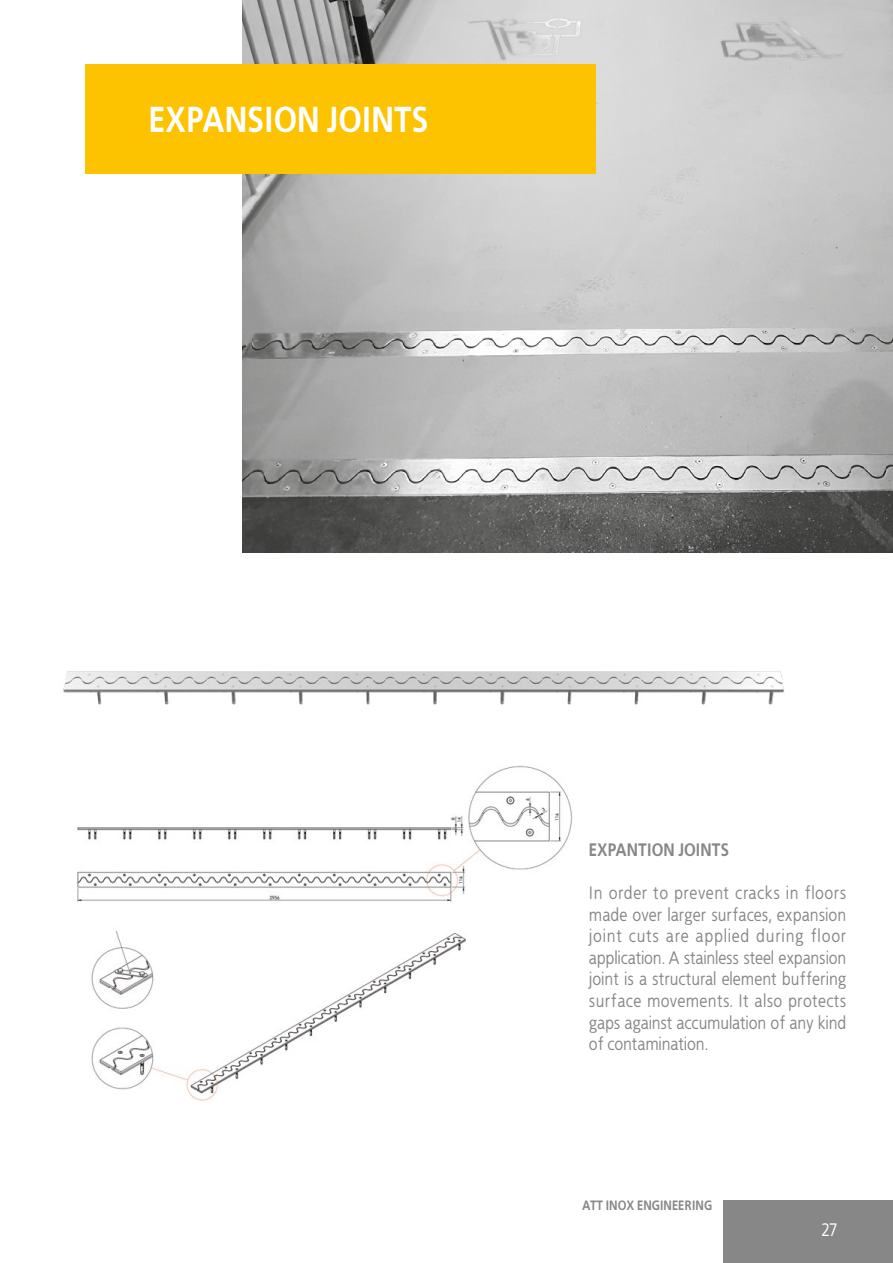
<style>
.page{position:relative;width:893px;height:1263px;background:#fff}
.page>*{position:absolute;margin:0;border:0;box-sizing:border-box;transform-origin:0 0}
.t1{font:700 36px "EFN Bureau";color:#fff}
.t2{font:18px/21.6px "EFN Bureau";color:#878787;text-align:justify}
.t3{font:700 18px "EFN Bureau";color:#878787}
.t4{font:18px "EFN Bureau";color:#fff}
.t5{font:700 13.5px "EFN Bureau";color:#878787}
</style>
<div class="page">
<div style="left:724px;top:1200px;width:169px;height:63px;background:#878787"></div>
<img style="left:242px;top:0;width:651px;height:553px">
<div style="left:85px;top:64px;width:510px;height:110px;background:#fdc300"></div>
<img style="left:63px;top:671px;width:721px;height:34px">
<img style="left:77px;top:765px;width:495px;height:336px">
<h1 class="t1" style="left:149px;top:92px;width:281px">EXPANSION JOINTS</h1>
<p class="t3" style="left:589px;top:835px;width:142px">EXPANTION JOINTS</p>
<p class="t2" style="left:589px;top:881px;width:259px">In order to prevent cracks in floors made over larger surfaces, expansion joint cuts are applied during floor application. A stainless steel expansion joint is a structural element buffering surface movements. It also protects gaps against accumulation of any kind of contamination.</p>
<p class="t5" style="left:582px;top:1195px;width:132px">ATT INOX ENGINEERING</p>
<p class="t4" style="left:821px;top:1217px;width:17px">27</p>
</div>
